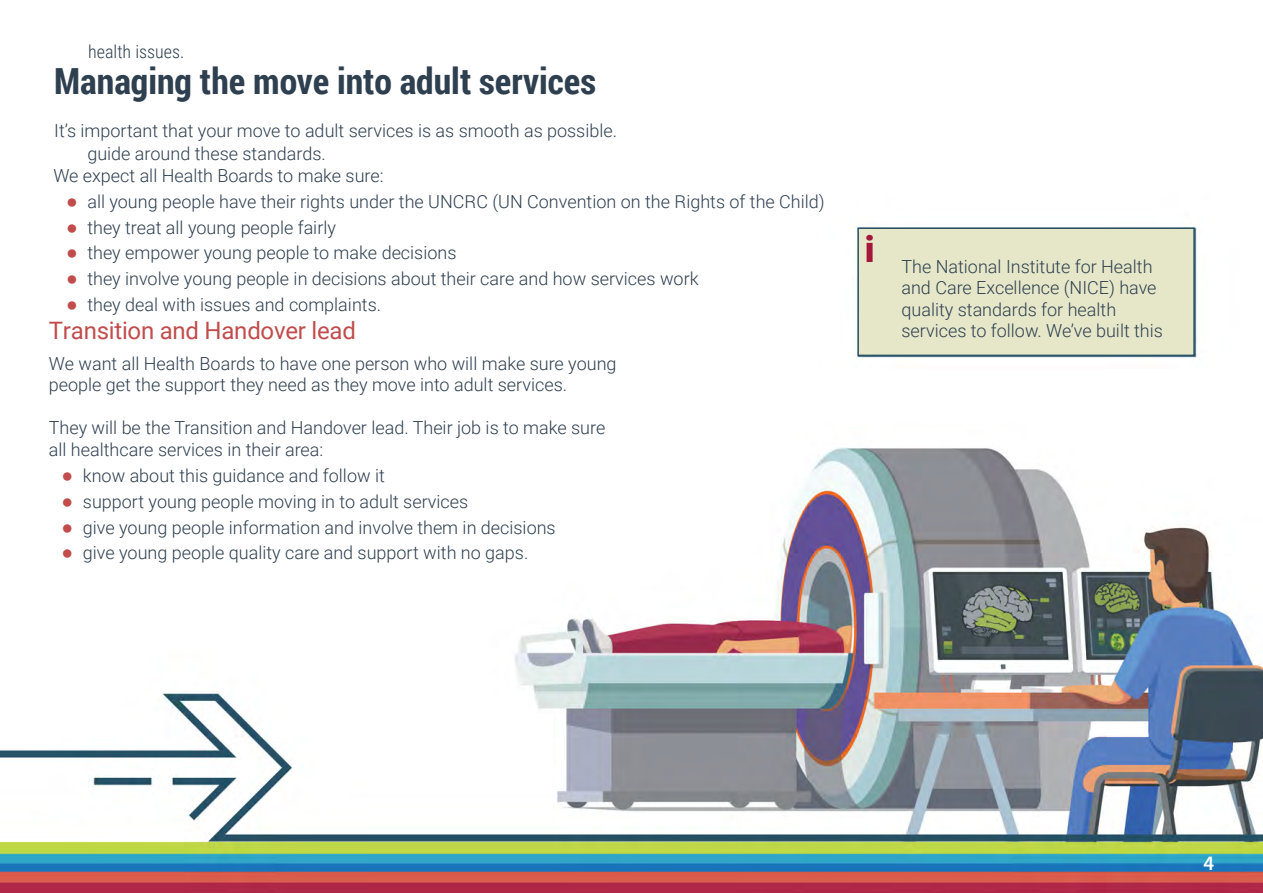
<style>
.page{position:relative;width:1263px;height:893px;background:#fff}
.page>*{position:absolute;margin:0;border:0;box-sizing:border-box;transform-origin:0 0}
.t1{font:700 36px "Roboto Condensed";color:#2e3f4f}
.t2{font:900 36px "Roboto";color:#a4163a}
.t3{font:24px "Roboto";letter-spacing:-.01em;color:#c14c4c}
.t4{font:600 21px "Source Sans Pro";color:#fff}
.t5{font:300 18px/21.6px "Roboto";color:#2e3f4f}
.t6{font:300 18px "Roboto Condensed";color:#2e3f4f}
.s1{font-family:"Arial";font-weight:700;font-size:19.5px;color:#c14c4c}
</style>
<div class="page">
<img style="left:0;top:226px;width:1263px;height:667px">
<div style="left:858px;top:228px;width:336px;height:127px;background:#e6e7c9"></div>
<div style="left:857px;top:227px;width:338px;height:129px;border:2px solid #295165"></div>
<p class="t6" style="left:88px;top:39px;width:98px">health issues.</p>
<p class="t1" style="left:54px;top:56px;width:543px">Managing the move into adult services</p>
<p class="t5" style="left:54px;top:119px;width:564px">It’s important that your move to adult services is as smooth as possible.</p>
<p class="t5" style="left:87px;top:142px;width:240px">guide around these standards.</p>
<p class="t5" style="left:53px;top:164px;width:332px">We expect all Health Boards to make sure:</p>
<p class="t5" style="left:66px;top:190px;width:760px"><span class="s1">●</span> all young people have their rights under the UNCRC (UN Convention on the Rights of the Child)</p>
<p class="t5" style="left:66px;top:216px;width:271px"><span class="s1">●</span> they treat all young people fairly</p>
<p class="t5" style="left:66px;top:241px;width:392px"><span class="s1">●</span> they empower young people to make decisions</p>
<p class="t5" style="left:66px;top:267px;width:634px"><span class="s1">●</span> they involve young people in decisions about their care and how services work</p>
<p class="t5" style="left:66px;top:293px;width:316px"><span class="s1">●</span> they deal with issues and complaints.</p>
<p class="t3" style="left:49px;top:314px;width:309px">Transition and Handover lead</p>
<p class="t5" style="left:49px;top:352px;width:569px">We want all Health Boards to have one person who will make sure young people get the support they need as they move into adult services.</p>
<p class="t5" style="left:49px;top:416px;width:558px">They will be the Transition and Handover lead. Their job is to make sure all healthcare services in their area:</p>
<p class="t5" style="left:62px;top:464px;width:325px"><span class="s1">●</span> know about this guidance and follow it</p>
<p class="t5" style="left:62px;top:490px;width:408px"><span class="s1">●</span> support young people moving in to adult services</p>
<p class="t5" style="left:62px;top:516px;width:496px"><span class="s1">●</span> give young people information and involve them in decisions</p>
<p class="t5" style="left:62px;top:541px;width:468px"><span class="s1">●</span> give young people quality care and support with no gaps.</p>
<p class="t2" style="left:865px;top:224px;width:11px">i</p>
<p class="t5" style="left:901px;top:255px;width:263px">The National Institute for Health and Care Excellence (NICE) have quality standards for health services to follow. We’ve built this</p>
<p class="t4" style="left:1203px;top:849px;width:12px">4</p>
</div>
